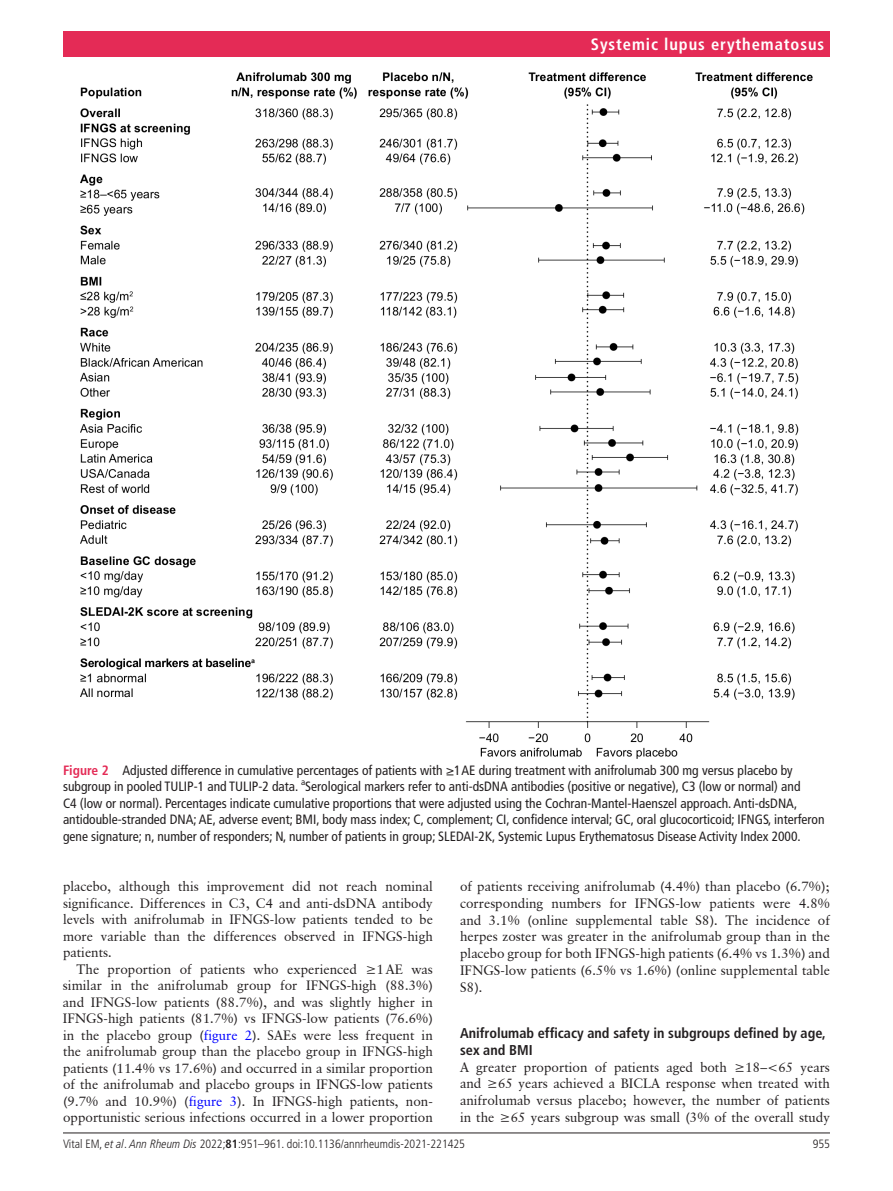
<style>
.page{position:relative;width:893px;height:1191px;background:#fff}
.page>*{position:absolute;margin:0;border:0;box-sizing:border-box;transform-origin:0 0}
.t1{font:700 condensed 16.5px "Frutiger LT Pro";letter-spacing:.055em;color:#fff}
.t2{font:700 condensed 14.25px/17.2px "Frutiger LT Pro";color:#231f20}
.t3{font:13.5px/16.5px "Classical Garamond BT";color:#231f20;text-align:justify}
.t4{font:condensed 13.5px/16.5px "Frutiger LT Pro";color:#231f20}
.t5{font:300 condensed 12px "Frutiger LT Pro";color:#231f20}
.s1{font-weight:700;color:#e42b56}
.s2{color:#00f}
.s3{font-style:italic}
.s4{font-weight:700}
</style>
<div class="page">
<hr style="left:63px;top:1132px;width:767px;height:1px;background:#231f20">
<div style="left:63px;top:31px;width:767px;height:25px;background:#e42b56"></div>
<img style="left:80px;top:72px;width:733px;height:686px">
<p class="t1" style="left:591px;top:34px;width:235px">Systemic lupus erythematosus</p>
<p class="t4" style="left:63px;top:761px;width:763px"><span class="s1">Figure 2</span> Adjusted difference in cumulative percentages of patients with ≥1AE during treatment with anifrolumab 300 mg versus placebo by subgroup in pooled TULIP-1 and TULIP-2 data. <sup>a</sup>Serological markers refer to anti-dsDNA antibodies (positive or negative), C3 (low or normal) and<br>C4 (low or normal). Percentages indicate cumulative proportions that were adjusted using the Cochran-Mantel-Haenszel approach. Anti-dsDNA, antidouble-stranded DNA; AE, adverse event; BMI, body mass index; C, complement; CI, confidence interval; GC, oral glucocorticoid; IFNGS, interferon gene signature; n, number of responders; N, number of patients in group; SLEDAI-2K, Systemic Lupus Erythematosus Disease Activity Index 2000.</p>
<p class="t3" style="left:63px;top:878px;width:371px">placebo, although this improvement did not reach nominal significance. Differences in C3, C4 and anti-dsDNA antibody levels with anifrolumab in IFNGS-low patients tended to be more variable than the differences observed in IFNGS-high patients.</p>
<p class="t3" style="left:63px;top:960px;width:371px;text-indent:14px">The proportion of patients who experienced ≥1AE was similar in the anifrolumab group for IFNGS-high (88.3%) and IFNGS-low patients (88.7%), and was slightly higher in IFNGS-high patients (81.7%) vs IFNGS-low patients (76.6%) in the placebo group (<span class="s2">figure 2</span>). SAEs were less frequent in the anifrolumab group than the placebo group in IFNGS-high patients (11.4% vs 17.6%) and occurred in a similar proportion of the anifrolumab and placebo groups in IFNGS-low patients (9.7% and 10.9%) (<span class="s2">figure 3</span>). In IFNGS-high patients, non&shy;opportunistic serious infections occurred in a lower proportion</p>
<p class="t3" style="left:460px;top:877px;width:371px">of patients receiving anifrolumab (4.4%) than placebo (6.7%); corresponding numbers for IFNGS-low patients were 4.8% and 3.1% (online supplemental table S8). The incidence of herpes zoster was greater in the anifrolumab group than in the placebo group for both IFNGS-high patients (6.4% vs 1.3%) and IFNGS-low patients (6.5% vs 1.6%) (online supplemental table S8).</p>
<p class="t2" style="left:460px;top:1024px;width:367px">Anifrolumab efficacy and safety in subgroups defined by age, sex and BMI</p>
<p class="t3" style="left:460px;top:1058px;width:371px">A greater proportion of patients aged both ≥18–&lt;65 years and ≥65 years achieved a BICLA response when treated with anifrolumab versus placebo; however, the number of patients in the ≥65 years subgroup was small (3% of the overall study</p>
<p class="t5" style="left:63px;top:1136px;width:404px">Vital EM, <span class="s3">et al</span>. <span class="s3">Ann Rheum Dis</span> 2022;<span class="s4">81</span>:951–961. doi:10.1136/annrheumdis-2021-221425</p>
<p class="t5" style="left:813px;top:1136px;width:19px">955</p>
</div>
